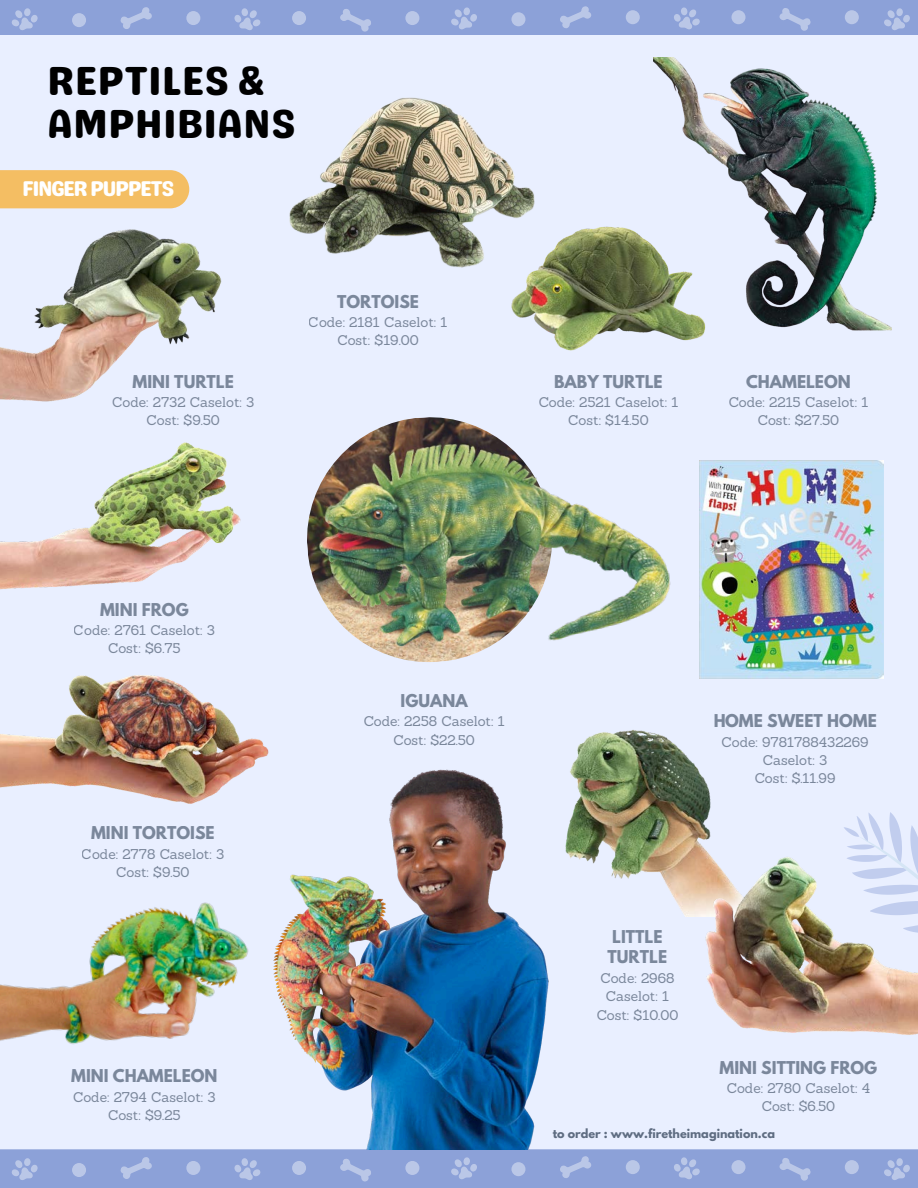
<style>
.page{position:relative;width:918px;height:1188px;background:#8ca1d8}
.page>*{position:absolute;margin:0;border:0;box-sizing:border-box;transform-origin:0 0}
.t1{font:40.5px/42.9px "Genty Sans";color:#000}
.t2{font:21.3px "Genty Sans";letter-spacing:-.075em;color:#fff}
.t3{font:700 15.75px/20.2px "League Spartan";color:#5f6d82}
.t4{font:13.65px/18.5px "Sanchez";color:#5f6d82;text-align:center}
.t5{font:700 11.25px "League Spartan";color:#5f6d82}
</style>
<div class="page">
<div style="left:0;top:35px;width:918px;height:1114px;background:#e9efff"></div>
<svg style="left:338px;top:9px;width:36px;height:29px"></svg>
<svg style="left:12px;top:8px;width:26px;height:22px"></svg>
<div style="left:72px;top:13px;width:14px;height:14px;background:#bac7e7;border-radius:50%"></div>
<svg style="left:234px;top:8px;width:26px;height:22px"></svg>
<svg style="left:118px;top:7px;width:37px;height:30px"></svg>
<div style="left:186px;top:11px;width:14px;height:14px;background:#bac7e7;border-radius:50%"></div>
<div style="left:292px;top:11px;width:14px;height:14px;background:#bac7e7;border-radius:50%"></div>
<div style="left:405px;top:11px;width:14px;height:14px;background:#bac7e7;border-radius:50%"></div>
<svg style="left:777px;top:8px;width:36px;height:29px"></svg>
<svg style="left:451px;top:7px;width:26px;height:22px"></svg>
<div style="left:511px;top:12px;width:14px;height:14px;background:#bac7e7;border-radius:50%"></div>
<svg style="left:674px;top:7px;width:25px;height:22px"></svg>
<svg style="left:557px;top:6px;width:37px;height:30px"></svg>
<div style="left:626px;top:10px;width:14px;height:14px;background:#bac7e7;border-radius:50%"></div>
<div style="left:731px;top:10px;width:15px;height:14px;background:#bac7e7;border-radius:50%"></div>
<div style="left:845px;top:10px;width:14px;height:14px;background:#bac7e7;border-radius:50%"></div>
<svg style="left:884px;top:8px;width:26px;height:22px"></svg>
<svg style="left:340px;top:1159px;width:31px;height:23px"></svg>
<svg style="left:12px;top:1158px;width:26px;height:22px"></svg>
<div style="left:72px;top:1163px;width:14px;height:14px;background:#bac7e7;border-radius:50%"></div>
<svg style="left:234px;top:1158px;width:26px;height:22px"></svg>
<svg style="left:120px;top:1157px;width:32px;height:22px"></svg>
<div style="left:186px;top:1161px;width:14px;height:14px;background:#bac7e7;border-radius:50%"></div>
<div style="left:292px;top:1161px;width:14px;height:14px;background:#bac7e7;border-radius:50%"></div>
<div style="left:405px;top:1161px;width:14px;height:14px;background:#bac7e7;border-radius:50%"></div>
<svg style="left:779px;top:1158px;width:32px;height:23px"></svg>
<svg style="left:451px;top:1157px;width:26px;height:22px"></svg>
<div style="left:511px;top:1162px;width:14px;height:14px;background:#bac7e7;border-radius:50%"></div>
<svg style="left:674px;top:1157px;width:25px;height:22px"></svg>
<svg style="left:557px;top:1149px;width:37px;height:29px"></svg>
<div style="left:626px;top:1160px;width:14px;height:14px;background:#bac7e7;border-radius:50%"></div>
<div style="left:731px;top:1160px;width:15px;height:14px;background:#bac7e7;border-radius:50%"></div>
<div style="left:845px;top:1160px;width:14px;height:14px;background:#bac7e7;border-radius:50%"></div>
<svg style="left:884px;top:1158px;width:26px;height:22px"></svg>
<img style="left:544px;top:721px;width:206px;height:195px">
<img style="left:0;top:416px;width:263px;height:186px">
<img style="left:0;top:826px;width:272px;height:324px">
<img style="left:508px;top:189px;width:201px;height:201px">
<img style="left:0;top:658px;width:284px;height:168px">
<img style="left:0;top:170px;width:256px;height:290px">
<img style="left:277px;top:50px;width:271px;height:271px">
<img style="left:263px;top:351px;width:429px;height:356px">
<img style="left:691px;top:815px;width:227px;height:245px">
<img style="left:699px;top:461px;width:185px;height:218px">
<svg style="left:835px;top:783px;width:83px;height:235px"></svg>
<img style="left:653px;top:58px;width:238px;height:272px">
<img style="left:262px;top:746px;width:347px;height:403px">
<h2 class="t1" style="left:47px;top:59px;width:250px">REPTILES &amp;<br>AMPHIBIANS</h2>
<p class="t2" style="left:22px;top:176px;width:154px">FINGER PUPPETS</p>
<p class="t3" style="left:133px;top:373px;width:103px">MINI TURTLE</p>
<p class="t4" style="left:112px;top:393px;width:144px">Code: 2732 Caselot: 3<br>Cost: $9.50</p>
<p class="t3" style="left:337px;top:293px;width:83px">TORTOISE</p>
<p class="t4" style="left:309px;top:313px;width:140px">Code: 2181 Caselot: 1<br>Cost: $19.00</p>
<p class="t3" style="left:554px;top:373px;width:110px">BABY TURTLE</p>
<p class="t4" style="left:539px;top:393px;width:141px">Code: 2521 Caselot: 1<br>Cost: $14.50</p>
<p class="t3" style="left:746px;top:373px;width:106px">CHAMELEON</p>
<p class="t4" style="left:729px;top:393px;width:141px">Code: 2215 Caselot: 1<br>Cost: $27.50</p>
<p class="t3" style="left:100px;top:601px;width:90px">MINI FROG</p>
<p class="t4" style="left:74px;top:621px;width:143px">Code: 2761 Caselot: 3<br>Cost: $6.75</p>
<p class="t3" style="left:91px;top:825px;width:125px">MINI TORTOISE</p>
<p class="t4" style="left:82px;top:845px;width:144px">Code: 2778 Caselot: 3<br>Cost: $9.50</p>
<p class="t3" style="left:71px;top:1068px;width:148px">MINI CHAMELEON</p>
<p class="t4" style="left:73px;top:1088px;width:144px">Code: 2794 Caselot: 3<br>Cost: $9.25</p>
<p class="t3" style="left:401px;top:692px;width:69px">IGUANA</p>
<p class="t4" style="left:364px;top:712px;width:143px">Code: 2258 Caselot: 1<br>Cost: $22.50</p>
<p class="t3" style="left:713px;top:713px;width:165px">HOME SWEET HOME</p>
<p class="t4" style="left:721px;top:732px;width:149px">Code: 9781788432269<br>Caselot: 3<br>Cost: $.11.99</p>
<p class="t3" style="left:608px;top:929px;width:61px">LITTLE<br>TURTLE</p>
<p class="t4" style="left:596px;top:969px;width:83px">Code: 2968<br>Caselot: 1<br>Cost: $10.00</p>
<p class="t3" style="left:720px;top:1059px;width:159px">MINI SITTING FROG</p>
<p class="t4" style="left:727px;top:1079px;width:145px">Code: 2780 Caselot: 4<br>Cost: $6.50</p>
<p class="t5" style="left:553px;top:1128px;width:224px">to order : www.firetheimagination.ca</p>
</div>
